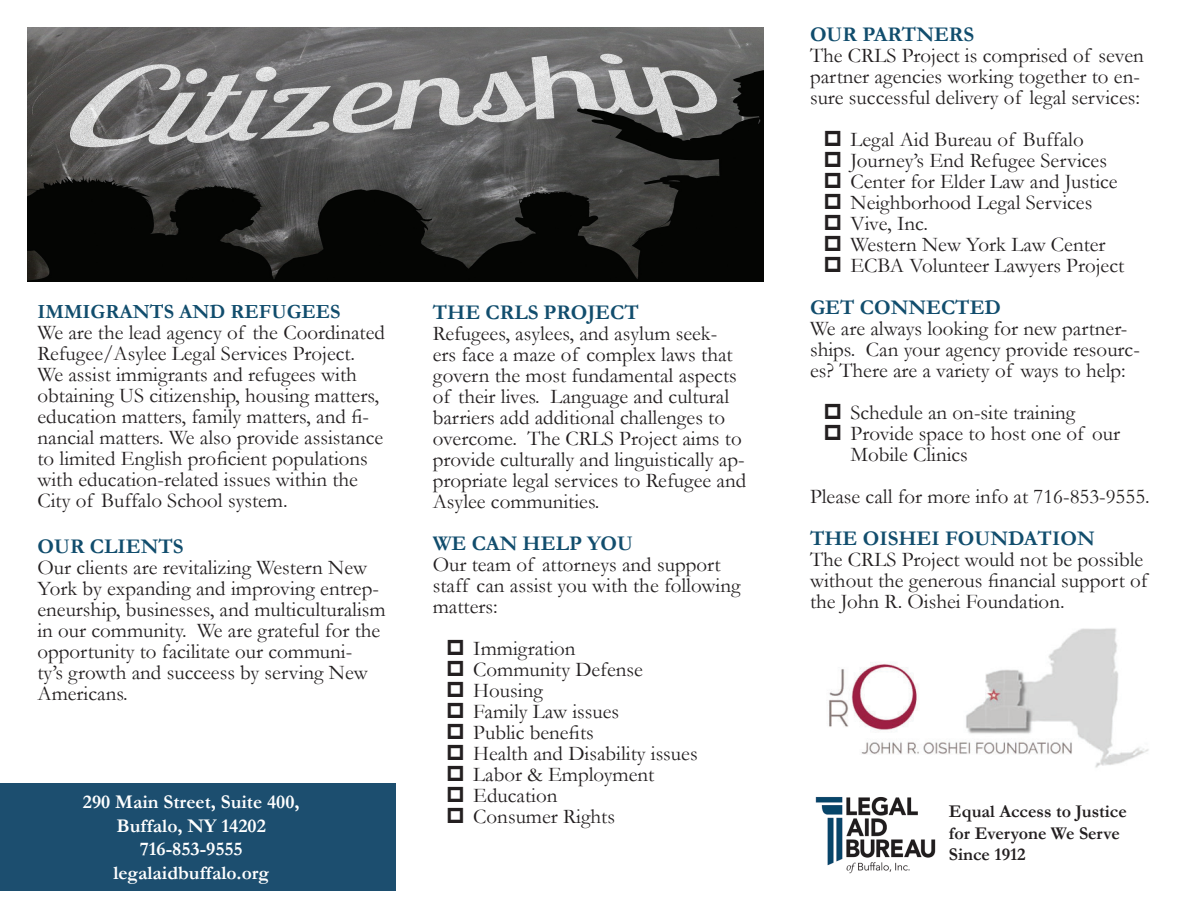
<style>
.page{position:relative;width:1188px;height:918px;background:#fff}
.page>*{position:absolute;margin:0;border:0;box-sizing:border-box;transform-origin:0 0}
.t1{font:21px/21px "Garamond";color:#231f20}
.t2{font:700 21px "Garamond";color:#114d6d}
.t3{font:700 20.25px "Garamond";color:#114d6d}
.t4{font:700 19.5px/23.4px "Garamond";color:#fff;text-align:center}
.t5{font:700 18px/21.6px "Garamond";color:#231f20}
</style>
<div class="page">
<div style="left:0;top:783px;width:396px;height:108px;background:#1c4e6f"></div>
<img style="left:815px;top:797px;width:121px;height:77px">
<img style="left:27px;top:27px;width:737px;height:255px">
<img style="left:829px;top:628px;width:320px;height:140px">
<p class="t2" style="left:810px;top:22px;width:166px">OUR PARTNERS</p>
<p class="t1" style="left:810px;top:44px;width:335px">The CRLS Project is comprised of seven partner agencies working together to en&shy;sure successful delivery of legal services:</p>
<p class="t1" style="left:851px;top:128px;width:275px">Legal Aid Bureau of Buffalo<br>Journey’s End Refugee Services<br>Center for Elder Law and Justice<br>Neighborhood Legal Services<br>Vive, Inc.<br>Western New York Law Center<br>ECBA Volunteer Lawyers Project</p>
<p class="t2" style="left:810px;top:295px;width:192px">GET CONNECTED</p>
<p class="t1" style="left:810px;top:317px;width:331px">We are always looking for new partner&shy;ships. Can your agency provide resourc&shy;es? There are a variety of ways to help:</p>
<p class="t1" style="left:851px;top:401px;width:271px">Schedule an on-site training<br>Provide space to host one of our<br>Mobile Clinics</p>
<p class="t1" style="left:810px;top:485px;width:341px">Please call for more info at 716-853-9555.</p>
<p class="t2" style="left:810px;top:526px;width:286px">THE OISHEI FOUNDATION</p>
<p class="t1" style="left:810px;top:548px;width:339px">The CRLS Project would not be possible without the generous financial support of the John R. Oishei Foundation.</p>
<p class="t2" style="left:433px;top:300px;width:208px">THE CRLS PROJECT</p>
<p class="t1" style="left:433px;top:322px;width:315px">Refugees, asylees, and asylum seek-<br>ers face a maze of complex laws that govern the most fundamental aspects of their lives. Language and cultural barriers add additional challenges to overcome. The CRLS Project aims to provide culturally and linguistically ap&shy;propriate legal services to Refugee and Asylee communities.</p>
<p class="t2" style="left:433px;top:531px;width:202px">WE CAN HELP YOU</p>
<p class="t1" style="left:433px;top:553px;width:309px">Our team of attorneys and support staff can assist you with the following matters:</p>
<p class="t1" style="left:473px;top:637px;width:226px">Immigration<br>Community Defense<br>Housing<br>Family Law issues<br>Public benefits<br>Health and Disability issues<br>Labor &amp; Employment<br>Education<br>Consumer Rights</p>
<p class="t3" style="left:37px;top:300px;width:305px">IMMIGRANTS AND REFUGEES</p>
<p class="t1" style="left:37px;top:322px;width:349px">We are the lead agency of the Coordinated Refugee/Asylee Legal Services Project.<br>We assist immigrants and refugees with obtaining US citizenship, housing matters, education matters, family matters, and fi&shy;nancial matters. We also provide assistance to limited English proficient populations with education-related issues within the City of Buffalo School system.</p>
<p class="t2" style="left:37px;top:534px;width:148px">OUR CLIENTS</p>
<p class="t1" style="left:37px;top:557px;width:350px">Our clients are revitalizing Western New York by expanding and improving entrep&shy;eneurship, businesses, and multiculturalism in our community. We are grateful for the opportunity to facilitate our communi-<br>ty’s growth and succeess by serving New Americans.</p>
<p class="t4" style="left:83px;top:790px;width:218px">290 Main Street, Suite 400,<br>Buffalo, NY 14202<br>716-853-9555 legalaidbuffalo.org</p>
<p class="t5" style="left:949px;top:800px;width:179px">Equal Access to Justice for Everyone We Serve<br>Since 1912</p>
</div>
